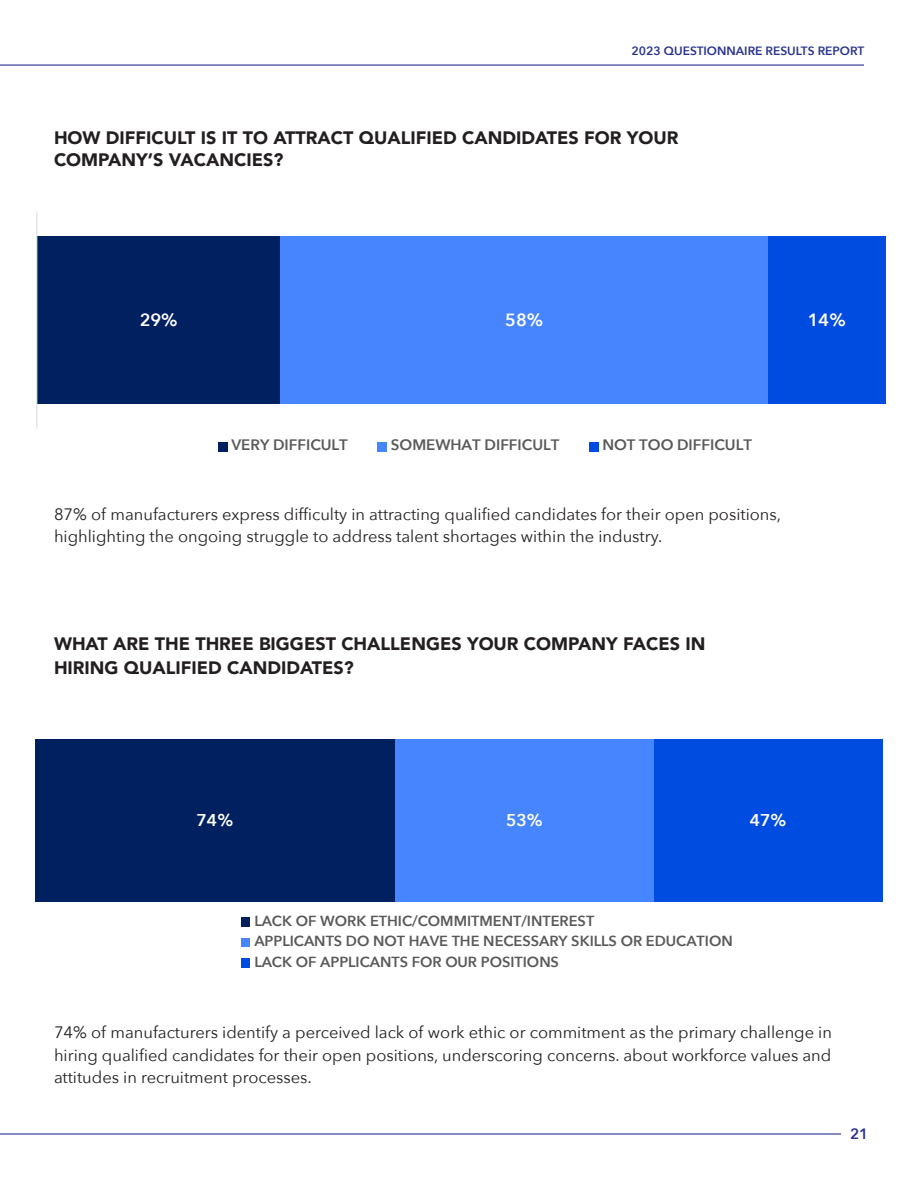
<style>
.page{position:relative;width:918px;height:1188px;background:#fff}
.page>*{position:absolute;margin:0;border:0;box-sizing:border-box;transform-origin:0 0}
.t1{font:900 18px/24px "Avenir";color:#231f20}
.t2{font:600 17.7px "Avenir Next";color:#fff}
.t3{font:600 17.1px "Avenir Next";color:#fff}
.t4{font:16.5px/22.5px "Avenir Next";color:#231f20;text-align:justify}
.t5{font:600 15.15px "Avenir Next";color:#595959}
.t6{font:600 15px "Avenir Next";color:#29338e}
.t7{font:600 14.55px/20.5px "Avenir Next";color:#595959}
.t8{font:600 12px "Avenir Next";color:#29338e}
</style>
<div class="page">
<div style="left:37px;top:236px;width:244px;height:168px;background:#002060"></div>
<div style="left:281px;top:236px;width:487px;height:168px;background:#4785ff"></div>
<div style="left:768px;top:236px;width:118px;height:168px;background:#004be0"></div>
<hr style="left:36px;top:212px;width:1px;height:216px;background:#d9d9d9">
<div style="left:218px;top:442px;width:9px;height:9px;background:#002060"></div>
<div style="left:377px;top:442px;width:10px;height:9px;background:#4785ff"></div>
<div style="left:589px;top:442px;width:9px;height:9px;background:#004be0"></div>
<div style="left:35px;top:739px;width:360px;height:162px;background:#002060"></div>
<div style="left:395px;top:739px;width:259px;height:162px;background:#4785ff"></div>
<div style="left:654px;top:739px;width:229px;height:162px;background:#004be0"></div>
<div style="left:241px;top:918px;width:9px;height:9px;background:#002060"></div>
<div style="left:241px;top:938px;width:9px;height:9px;background:#4785ff"></div>
<div style="left:241px;top:959px;width:9px;height:9px;background:#004be0"></div>
<hr style="left:0;top:64px;width:864px;height:2px;background:#29338e">
<hr style="left:0;top:1133px;width:841px;height:2px;background:#29338e">
<p class="t8" style="left:632px;top:40px;width:234px">2023 QUESTIONNAIRE RESULTS REPORT</p>
<p class="t1" style="left:54px;top:125px;width:626px">HOW DIFFICULT IS IT TO ATTRACT QUALIFIED CANDIDATES FOR YOUR</p>
<p class="t1" style="left:54px;top:147px;width:231px">COMPANY’S VACANCIES?</p>
<p class="t2" style="left:140px;top:305px;width:39px">29%</p>
<p class="t2" style="left:505px;top:305px;width:40px">58%</p>
<p class="t2" style="left:808px;top:305px;width:40px">14%</p>
<p class="t5" style="left:231px;top:432px;width:118px">VERY DIFFICULT</p>
<p class="t5" style="left:391px;top:432px;width:170px">SOMEWHAT DIFFICULT</p>
<p class="t5" style="left:602px;top:432px;width:151px">NOT TOO DIFFICULT</p>
<p class="t4" style="left:54px;top:502px;width:729px">87% of manufacturers express difficulty in attracting qualified candidates for their open positions, highlighting the ongoing struggle to address talent shortages within the industry.</p>
<p class="t1" style="left:54px;top:631px;width:653px">WHAT ARE THE THREE BIGGEST CHALLENGES YOUR COMPANY FACES IN<br>HIRING QUALIFIED CANDIDATES?</p>
<p class="t3" style="left:197px;top:805px;width:38px">74%</p>
<p class="t3" style="left:506px;top:805px;width:38px">53%</p>
<p class="t3" style="left:750px;top:805px;width:38px">47%</p>
<p class="t7" style="left:254px;top:910px;width:480px">LACK OF WORK ETHIC/COMMITMENT/INTEREST<br>APPLICANTS DO NOT HAVE THE NECESSARY SKILLS OR EDUCATION<br>LACK OF APPLICANTS FOR OUR POSITIONS</p>
<p class="t4" style="left:54px;top:1020px;width:779px">74% of manufacturers identify a perceived lack of work ethic or commitment as the primary challenge in hiring qualified candidates for their open positions, underscoring concerns. about workforce values and attitudes in recruitment processes.</p>
<p class="t6" style="left:850px;top:1120px;width:20px">21</p>
</div>
